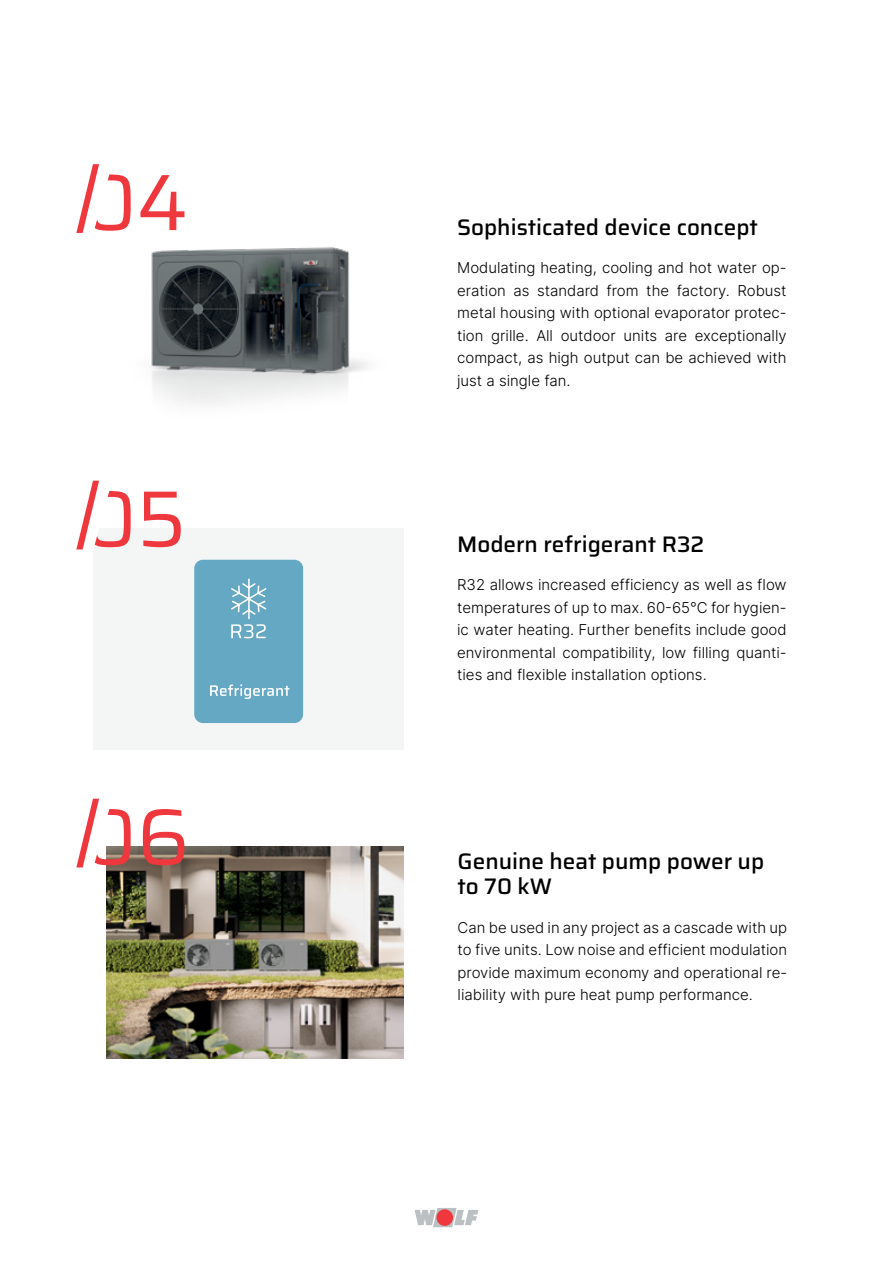
<style>
.page{position:relative;width:893px;height:1263px;background:#fff}
.page>*{position:absolute;margin:0;border:0;box-sizing:border-box;transform-origin:0 0}
.t1{font:79.8px "Saira";color:#ef373e}
.t2{font:500 22.5px/25.5px "Saira";color:#000}
.t3{font:300 15px/22.5px "Inter";color:#000;text-align:justify}
</style>
<div class="page">
<svg style="left:415px;top:1208px;width:63px;height:19px"></svg>
<div style="left:436px;top:1209px;width:17px;height:17px;background:#ef373e;border-radius:50%"></div>
<img style="left:106px;top:846px;width:298px;height:213px">
<div style="left:93px;top:528px;width:311px;height:221px;background:#f4f5f5"></div>
<img style="left:151px;top:247px;width:216px;height:157px">
<svg style="left:76px;top:164px;width:23px;height:69px"></svg>
<svg style="left:76px;top:480px;width:23px;height:70px"></svg>
<svg style="left:76px;top:798px;width:37px;height:85px"></svg>
<div style="left:194px;top:560px;width:109px;height:163px;background:#65a8c4;border-radius:9px"></div>
<svg style="left:231px;top:578px;width:36px;height:60px"></svg>
<svg style="left:210px;top:684px;width:79px;height:15px"></svg>
<h1 class="t1" style="left:83px;top:137px;width:106px">04</h1>
<h1 class="t1" style="left:83px;top:454px;width:105px">05</h1>
<h1 class="t1" style="left:83px;top:772px;width:108px">06</h1>
<h2 class="t2" style="left:457px;top:214px;width:302px">Sophisticated device concept</h2>
<p class="t3" style="left:457px;top:256px;width:331px">Modulating heating, cooling and hot water op&shy;eration as standard from the factory. Robust metal housing with optional evaporator protec&shy;tion grille. All outdoor units are exceptionally compact, as high output can be achieved with just a single fan.</p>
<h2 class="t2" style="left:457px;top:531px;width:249px">Modern refrigerant R32</h2>
<p class="t3" style="left:457px;top:573px;width:331px">R32 allows increased efficiency as well as flow temperatures of up to max. 60-65°C for hygien&shy;ic water heating. Further benefits include good environmental compatibility, low filling quanti&shy;ties and flexible installation options.</p>
<h2 class="t2" style="left:458px;top:847px;width:308px">Genuine heat pump power up to 70 kW</h2>
<p class="t3" style="left:458px;top:915px;width:331px">Can be used in any project as a cascade with up to five units. Low noise and efficient modulation provide maximum economy and operational re&shy;liability with pure heat pump performance.</p>
</div>
